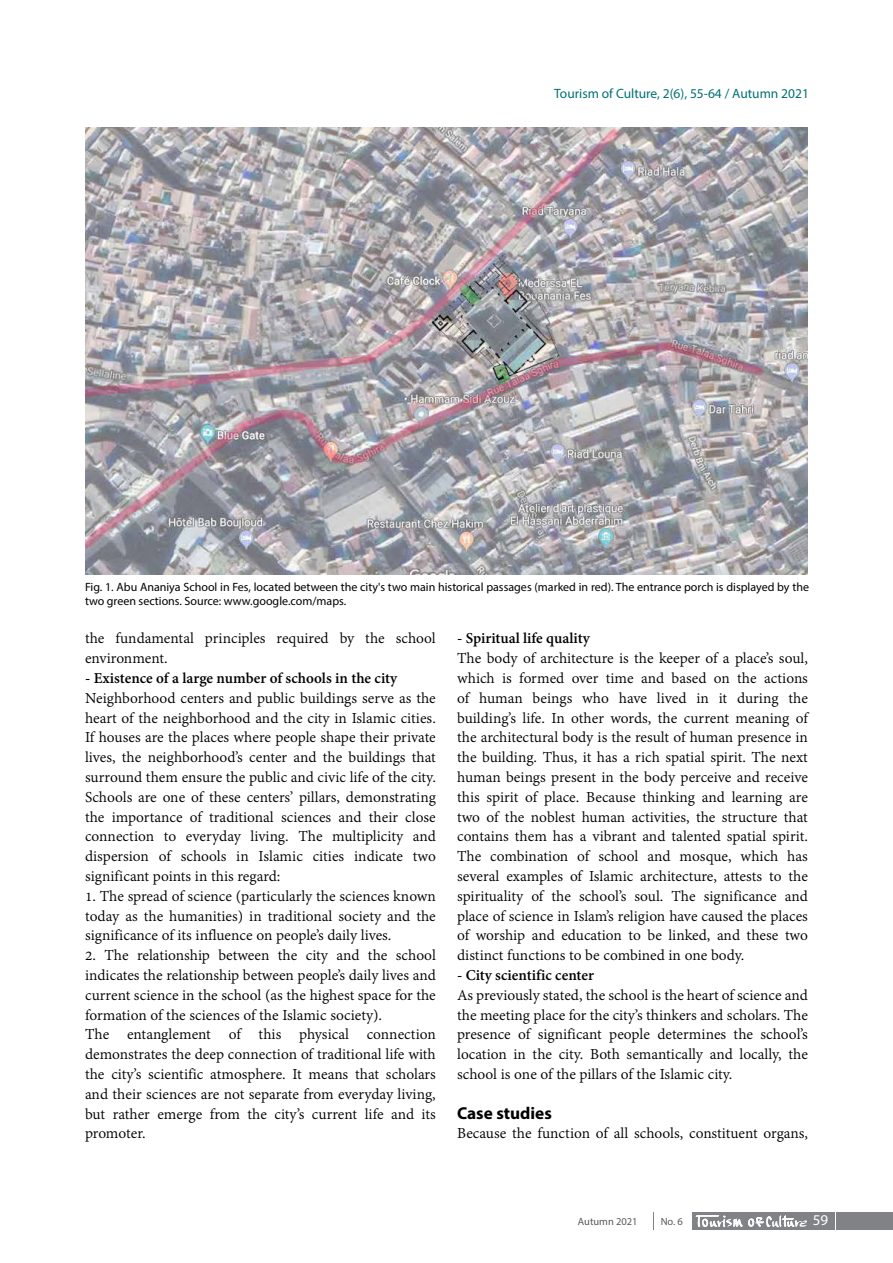
<style>
.page{position:relative;width:893px;height:1263px;background:#fff}
.page>*{position:absolute;margin:0;border:0;box-sizing:border-box;transform-origin:0 0}
.t1{font:700 17.25px "Myriad Pro";color:#000}
.t2{font:16.5px/19.8px "Adobe Devanagari";color:#000;text-align:justify}
.t3{font:700 16.5px "Adobe Devanagari";color:#000}
.t4{font:15px "Myriad Pro";color:#fff}
.t5{font:13.5px "Myriad Pro";color:#007073}
.t6{font:12px/13.5px "Myriad Pro";color:#000}
.t7{font:10.5px "Myriad Pro";color:#58595b}
</style>
<div class="page">
<div style="left:692px;top:1212px;width:115px;height:18px;background:#808285"></div>
<div style="left:807px;top:1212px;width:27px;height:18px;background:#808285"></div>
<div style="left:836px;top:1212px;width:57px;height:18px;background:#808285"></div>
<svg style="left:653px;top:1212px;width:1px;height:18px"></svg>
<svg style="left:695px;top:1215px;width:112px;height:13px"></svg>
<img style="left:85px;top:128px;width:723px;height:447px">
<p class="t5" style="left:554px;top:85px;width:256px">Tourism of Culture, 2(6), 55-64 / Autumn 2021</p>
<p class="t6" style="left:85px;top:580px;width:725px">Fig. 1. Abu Ananiya School in Fes, located between the city's two main historical passages (marked in red). The entrance porch is displayed by the two green sections. Source: www.google.com/maps.</p>
<p class="t2" style="left:85px;top:630px;width:352px">the fundamental principles required by the school environment.</p>
<p class="t3" style="left:85px;top:669px;width:314px">‐ Existence of a large number of schools in the city</p>
<p class="t2" style="left:85px;top:689px;width:352px">Neighborhood centers and public buildings serve as the heart of the neighborhood and the city in Islamic cities.<br>If houses are the places where people shape their private lives, the neighborhood’s center and the buildings that surround them ensure the public and civic life of the city.<br>Schools are one of these centers’ pillars, demonstrating the importance of traditional sciences and their close connection to everyday living. The multiplicity and dispersion of schools in Islamic cities indicate two significant points in this regard:</p>
<p class="t2" style="left:85px;top:887px;width:352px">1. The spread of science (particularly the sciences known today as the humanities) in traditional society and the significance of its influence on people’s daily lives.</p>
<p class="t2" style="left:85px;top:947px;width:352px;text-align:left">2. The relationship between the city and the school indicates the relationship between people’s daily lives and current science in the school (as the highest space for the formation of the sciences of the Islamic society).<br>The entanglement of this physical connection demonstrates the deep connection of traditional life with the city’s scientific atmosphere. It means that scholars and their sciences are not separate from everyday living, but rather emerge from the city’s current life and its promoter.</p>
<p class="t3" style="left:457px;top:629px;width:134px">‐ Spiritual life quality</p>
<p class="t2" style="left:457px;top:650px;width:352px">The body of architecture is the keeper of a place’s soul, which is formed over time and based on the actions of human beings who have lived in it during the building’s life. In other words, the current meaning of the architectural body is the result of human presence in the building. Thus, it has a rich spatial spirit. The next human beings present in the body perceive and receive this spirit of place. Because thinking and learning are two of the noblest human activities, the structure that contains them has a vibrant and talented spatial spirit.<br>The combination of school and mosque, which has several examples of Islamic architecture, attests to the spirituality of the school’s soul. The significance and place of science in Islam’s religion have caused the places of worship and education to be linked, and these two distinct functions to be combined in one body.</p>
<p class="t3" style="left:457px;top:966px;width:138px">‐ City scientific center</p>
<p class="t2" style="left:457px;top:986px;width:352px">As previously stated, the school is the heart of science and the meeting place for the city’s thinkers and scholars. The presence of significant people determines the school’s location in the city. Both semantically and locally, the school is one of the pillars of the Islamic city.</p>
<p class="t1" style="left:457px;top:1101px;width:96px">Case studies</p>
<p class="t2" style="left:457px;top:1125px;width:352px">Because the function of all schools, constituent organs,</p>
<p class="t7" style="left:578px;top:1215px;width:61px">Autumn 2021</p>
<p class="t7" style="left:661px;top:1215px;width:24px">No. 6</p>
<p class="t4" style="left:813px;top:1211px;width:17px">59</p>
</div>
